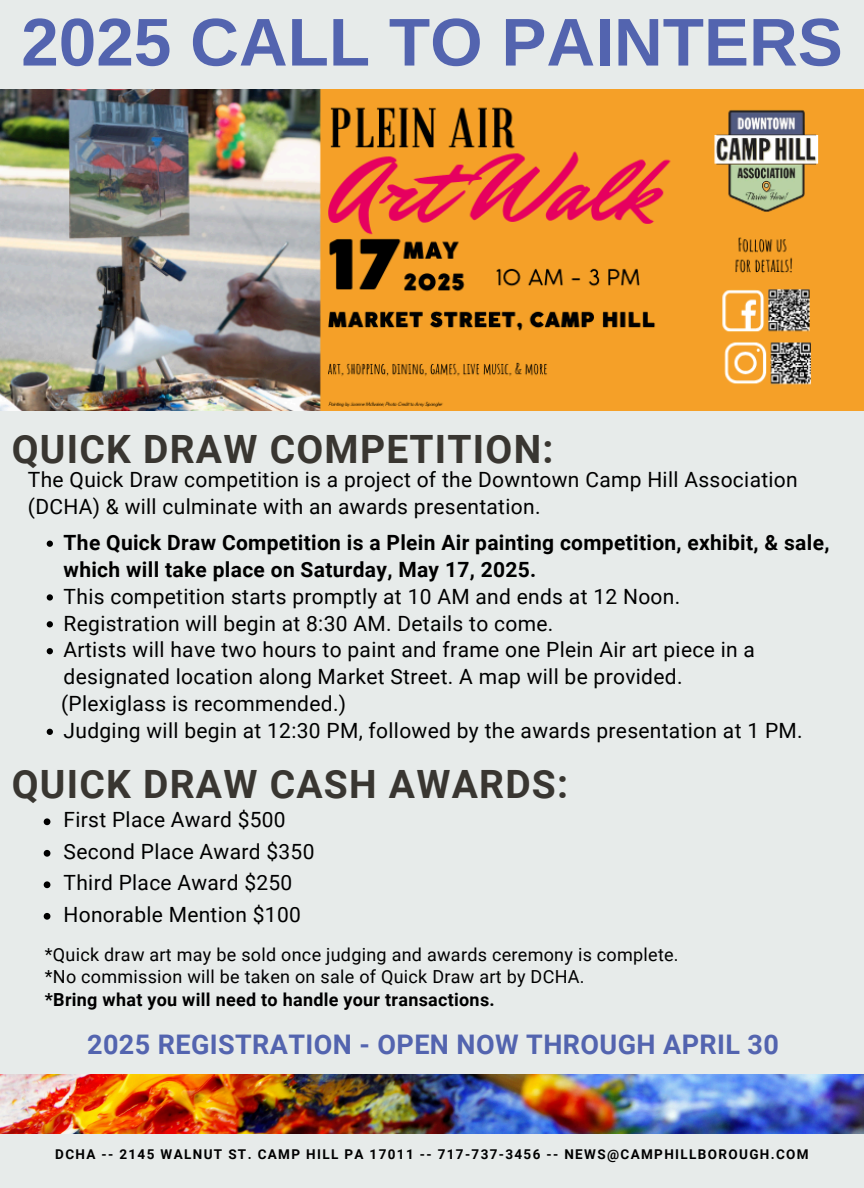
<style>
.page{position:relative;width:864px;height:1188px;background:#e7ebea}
.page>*{position:absolute;margin:0;border:0;box-sizing:border-box;transform-origin:0 0}
.t1{font:700 67.5px "Arimo";color:#5364af}
.t2{font:700 39px "Roboto";letter-spacing:.03em;color:#393631}
.t3{font:700 27px "Roboto";letter-spacing:.015em;color:#5364af}
.t4{font:21px/26.8px "Roboto";letter-spacing:.015em;color:#000}
.t5{font:700 21px/26.8px "Roboto";letter-spacing:.015em;color:#000}
.t6{font:18px/22.5px "Roboto";letter-spacing:.015em;color:#000}
.t7{font:700 13.5px "Roboto";letter-spacing:.1em;color:#000}
.s1{font-weight:700}
</style>
<div class="page">
<img style="left:0;top:1075px;width:864px;height:58px">
<img style="left:0;top:90px;width:864px;height:320px">
<svg style="left:47px;top:541px;width:6px;height:6px"></svg>
<svg style="left:47px;top:594px;width:6px;height:7px"></svg>
<svg style="left:47px;top:621px;width:6px;height:6px"></svg>
<svg style="left:47px;top:648px;width:6px;height:6px"></svg>
<svg style="left:47px;top:729px;width:6px;height:6px"></svg>
<svg style="left:44px;top:818px;width:6px;height:7px"></svg>
<svg style="left:44px;top:850px;width:6px;height:7px"></svg>
<svg style="left:44px;top:881px;width:6px;height:7px"></svg>
<svg style="left:44px;top:913px;width:6px;height:7px"></svg>
<p class="t1" style="left:21px;top:4px;width:823px">2025 CALL TO PAINTERS</p>
<p class="t2" style="left:12px;top:426px;width:543px">QUICK DRAW COMPETITION:</p>
<h1 class="t4" style="left:28px;top:466px;width:771px">The Quick Draw competition is a project of the Downtown Camp Hill Association (DCHA) &amp; will culminate with an awards presentation.</h1>
<p class="t5" style="left:64px;top:529px;width:767px">The Quick Draw Competition is a Plein Air painting competition, exhibit, &amp; sale, which will take place on Saturday, May 17, 2025.</p>
<h2 class="t4" style="left:64px;top:583px;width:618px">This competition starts promptly at 10 AM and ends at 12 Noon.</h2>
<h4 class="t4" style="left:64px;top:610px;width:491px">Registration will begin at 8:30 AM. Details to come.</h4>
<p class="t4" style="left:64px;top:637px;width:693px">Artists will have two hours to paint and frame one Plein Air art piece in a designated location along Market Street. A map will be provided.</p>
<p class="t4" style="left:61px;top:691px;width:287px">(Plexiglass is recommended.)</p>
<p class="t4" style="left:64px;top:717px;width:741px">Judging will begin at 12:30 PM, followed by the awards presentation at 1 PM.</p>
<p class="t2" style="left:12px;top:762px;width:558px">QUICK DRAW CASH AWARDS:</p>
<h2 class="t4" style="left:64px;top:807px;width:224px">First Place Award $500</h2>
<p class="t4" style="left:64px;top:838px;width:252px">Second Place Award $350</p>
<p class="t4" style="left:64px;top:870px;width:230px">Third Place Award $250</p>
<p class="t4" style="left:64px;top:901px;width:239px">Honorable Mention $100</p>
<h3 class="t6" style="left:45px;top:943px;width:635px">*Quick draw art may be sold once judging and awards ceremony is complete. *No commission will be taken on sale of Quick Draw art by DCHA.<br><span class="s1">*Bring what you will need to handle your transactions.</span></h3>
<p class="t3" style="left:87px;top:1029px;width:693px">2025 REGISTRATION - OPEN NOW THROUGH APRIL 30</p>
<h5 class="t7" style="left:55px;top:1146px;width:755px">DCHA -- 2145 WALNUT ST. CAMP HILL PA 17011 -- 717-737-3456 -- NEWS@CAMPHILLBOROUGH.COM</h5>
</div>
